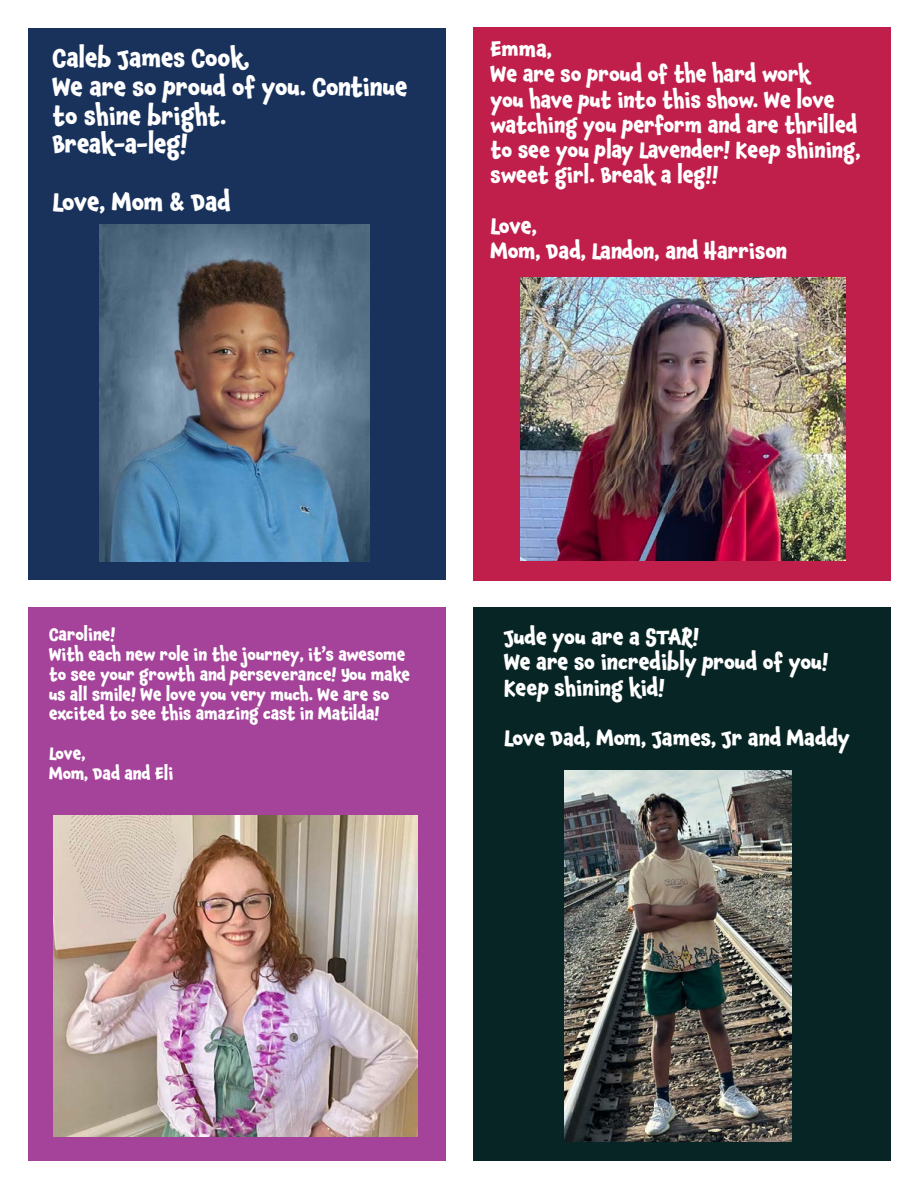
<style>
.page{position:relative;width:918px;height:1188px;background:#fff}
.page>*{position:absolute;margin:0;border:0;box-sizing:border-box;transform-origin:0 0}
.t1{font:700 24px/28.8px "Chaloops";color:#fff}
.t2{font:700 21px/25.2px "Chaloops";color:#fff}
.t3{font:700 16.5px/19.8px "Chaloops";color:#fff}
</style>
<div class="page">
<div style="left:473px;top:608px;width:418px;height:553px;background:#072524"></div>
<div style="left:28px;top:28px;width:418px;height:552px;background:#18325b"></div>
<div style="left:473px;top:27px;width:418px;height:553px;background:#c01f4b"></div>
<div style="left:28px;top:608px;width:418px;height:553px;background:#a44399"></div>
<img style="left:53px;top:815px;width:365px;height:321px">
<img style="left:520px;top:278px;width:325px;height:283px">
<img style="left:99px;top:224px;width:270px;height:338px">
<img style="left:564px;top:770px;width:228px;height:372px">
<p class="t1" style="left:52px;top:43px;width:356px">Caleb James Cook,<br>We are so proud of you. Continue to shine bright.<br>Break-a-leg!</p>
<p class="t1" style="left:52px;top:187px;width:180px">Love, Mom &amp; Dad</p>
<p class="t2" style="left:490px;top:37px;width:372px">Emma,<br>We are so proud of the hard work<br>you have put into this show. We love watching you perform and are thrilled to see you play Lavender! Keep shining, sweet girl. Break a leg!!</p>
<p class="t2" style="left:490px;top:213px;width:298px">Love,<br>Mom, Dad, Landon, and Harrison</p>
<p class="t3" style="left:49px;top:625px;width:362px">Caroline!<br>With each new role in the journey, it’s awesome to see your growth and perseverance! You make us all smile! We love you very much. We are so excited to see this amazing cast in Matilda!</p>
<p class="t3" style="left:49px;top:743px;width:126px">Love,<br>Mom, Dad and Eli</p>
<p class="t2" style="left:504px;top:625px;width:326px">Jude you are a STAR!<br>We are so incredibly proud of you!<br>Keep shining kid!</p>
<p class="t2" style="left:504px;top:725px;width:347px">Love Dad, Mom, James, Jr and Maddy</p>
</div>
